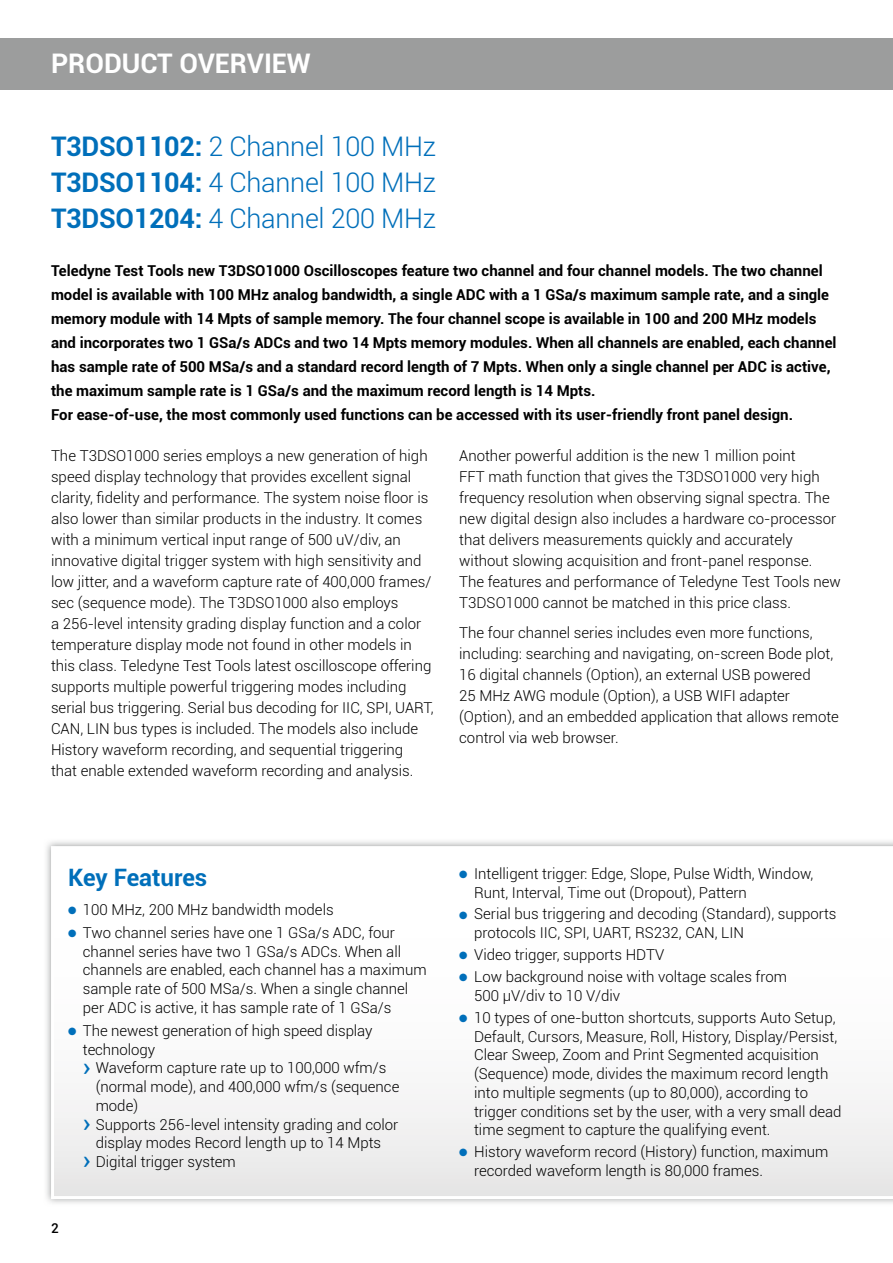
<style>
.page{position:relative;width:893px;height:1263px;background:#fff}
.page>*{position:absolute;margin:0;border:0;box-sizing:border-box;transform-origin:0 0}
.t1{font:300 27px/36px "Roboto";letter-spacing:-.01em;color:#006fba;text-align:justify}
.t2{font:700 27px "Roboto";color:#fff}
.t3{font:700 24px "Roboto";color:#006fba}
.t4{font:300 15px/21px "Roboto";color:#000}
.t5{font:700 15px/24px "Roboto";color:#000}
.t6{font:500 13.5px "Roboto";color:#000}
.s1{font-weight:700}
.s2{color:#006fba}
.s3{font-weight:400;font-size:27px;color:#006fba}
</style>
<div class="page">
<img style="left:46px;top:841px;width:847px;height:362px">
<svg style="left:51px;top:846px;width:842px;height:353px"></svg>
<div style="left:0;top:38px;width:893px;height:51px;background:#9c9d9d"></div>
<h1 class="t2" style="left:51px;top:45px;width:261px">PRODUCT OVERVIEW</h1>
<h1 class="t1" style="left:51px;top:128px;width:387px"><span class="s1">T3DSO1102:</span> 2 Channel 100 MHz <span class="s1">T3DSO1104:</span> 4 Channel 100 MHz <span class="s1">T3DSO1204:</span> 4 Channel 200 MHz</h1>
<p class="t5" style="left:51px;top:258px;width:787px">Teledyne Test Tools new T3DSO1000 Oscilloscopes feature two channel and four channel models. The two channel model is available with 100 MHz analog bandwidth, a single ADC with a 1 GSa/s maximum sample rate, and a single memory module with 14 Mpts of sample memory. The four channel scope is available in 100 and 200 MHz models and incorporates two 1 GSa/s ADCs and two 14 Mpts memory modules. When all channels are enabled, each channel has sample rate of 500 MSa/s and a standard record length of 7 Mpts. When only a single channel per ADC is active, the maximum sample rate is 1 GSa/s and the maximum record length is 14 Mpts.<br>For ease-of-use, the most commonly used functions can be accessed with its user-friendly front panel design.</p>
<p class="t4" style="left:459px;top:445px;width:383px">Another powerful addition is the new 1 million point<br>FFT math function that gives the T3DSO1000 very high frequency resolution when observing signal spectra. The new digital design also includes a hardware co-processor that delivers measurements quickly and accurately without slowing acquisition and front-panel response.<br>The features and performance of Teledyne Test Tools new T3DSO1000 cannot be matched in this price class.</p>
<p class="t4" style="left:459px;top:621px;width:381px">The four channel series includes even more functions, including: searching and navigating, on-screen Bode plot, 16 digital channels (Option), an external USB powered<br>25 MHz AWG module (Option), a USB WIFI adapter (Option), and an embedded application that allows remote control via web browser.</p>
<p class="t4" style="left:51px;top:445px;width:384px">The T3DSO1000 series employs a new generation of high speed display technology that provides excellent signal clarity, fidelity and performance. The system noise floor is also lower than similar products in the industry. It comes with a minimum vertical input range of 500 uV/div, an innovative digital trigger system with high sensitivity and low jitter, and a waveform capture rate of 400,000 frames/ sec (sequence mode). The T3DSO1000 also employs<br>a 256-level intensity grading display function and a color temperature display mode not found in other models in this class. Teledyne Test Tools latest oscilloscope offering supports multiple powerful triggering modes including serial bus triggering. Serial bus decoding for IIC, SPI, UART, CAN, LIN bus types is included. The models also include History waveform recording, and sequential triggering<br>that enable extended waveform recording and analysis.</p>
<h2 class="t3" style="left:68px;top:860px;width:141px">Key Features</h2>
<p class="t4" style="left:68px;top:898px;width:267px"><span class="s2">●</span> 100 MHz, 200 MHz bandwidth models</p>
<p class="t4" style="left:83px;top:923px;width:345px;line-height:18.8px;text-indent:-15px"><span class="s2">●</span> Two channel series have one 1 GSa/s ADC, four channel series have two 1 GSa/s ADCs. When all channels are enabled, each channel has a maximum sample rate of 500 MSa/s. When a single channel per ADC is active, it has sample rate of 1 GSa/s</p>
<p class="t4" style="left:68px;top:1019px;width:306px"><span class="s2">●</span> The newest generation of high speed display</p>
<p class="t4" style="left:83px;top:1038px;width:74px">technology</p>
<p class="t4" style="left:83px;top:1057px;width:305px"><span class="s3">›</span> Waveform capture rate up to 100,000 wfm/s</p>
<p class="t4" style="left:96px;top:1076px;width:305px">(normal mode), and 400,000 wfm/s (sequence</p>
<p class="t4" style="left:96px;top:1094px;width:44px">mode)</p>
<p class="t4" style="left:83px;top:1113px;width:317px"><span class="s3">›</span> Supports 256-level intensity grading and color</p>
<p class="t4" style="left:96px;top:1132px;width:287px">display modes Record length up to 14 Mpts</p>
<p class="t4" style="left:83px;top:1151px;width:154px"><span class="s3">›</span> Digital trigger system</p>
<p class="t6" style="left:51px;top:1219px;width:9px">2</p>
<p class="t4" style="left:474px;top:863px;width:341px;line-height:18.8px;text-indent:-15px"><span class="s2">●</span> Intelligent trigger: Edge, Slope, Pulse Width, Window,<br>Runt, Interval, Time out (Dropout), Pattern</p>
<p class="t4" style="left:474px;top:904px;width:364px;line-height:18.8px;text-indent:-15px"><span class="s2">●</span> Serial bus triggering and decoding (Standard), supports protocols IIC, SPI, UART, RS232, CAN, LIN</p>
<p class="t4" style="left:459px;top:944px;width:207px"><span class="s2">●</span> Video trigger, supports HDTV</p>
<p class="t4" style="left:474px;top:967px;width:314px;line-height:18.8px;text-indent:-15px"><span class="s2">●</span> Low background noise with voltage scales from<br>500 μV/div to 10 V/div</p>
<p class="t4" style="left:474px;top:1007px;width:369px;line-height:18.8px;text-indent:-15px"><span class="s2">●</span> 10 types of one-button shortcuts, supports Auto Setup, Default, Cursors, Measure, Roll, History, Display/Persist, Clear Sweep, Zoom and Print Segmented acquisition (Sequence) mode, divides the maximum record length into multiple segments (up to 80,000), according to trigger conditions set by the user, with a very small dead time segment to capture the qualifying event.</p>
<p class="t4" style="left:474px;top:1142px;width:356px;line-height:18.8px;text-indent:-15px"><span class="s2">●</span> History waveform record (History) function, maximum recorded waveform length is 80,000 frames.</p>
</div>
